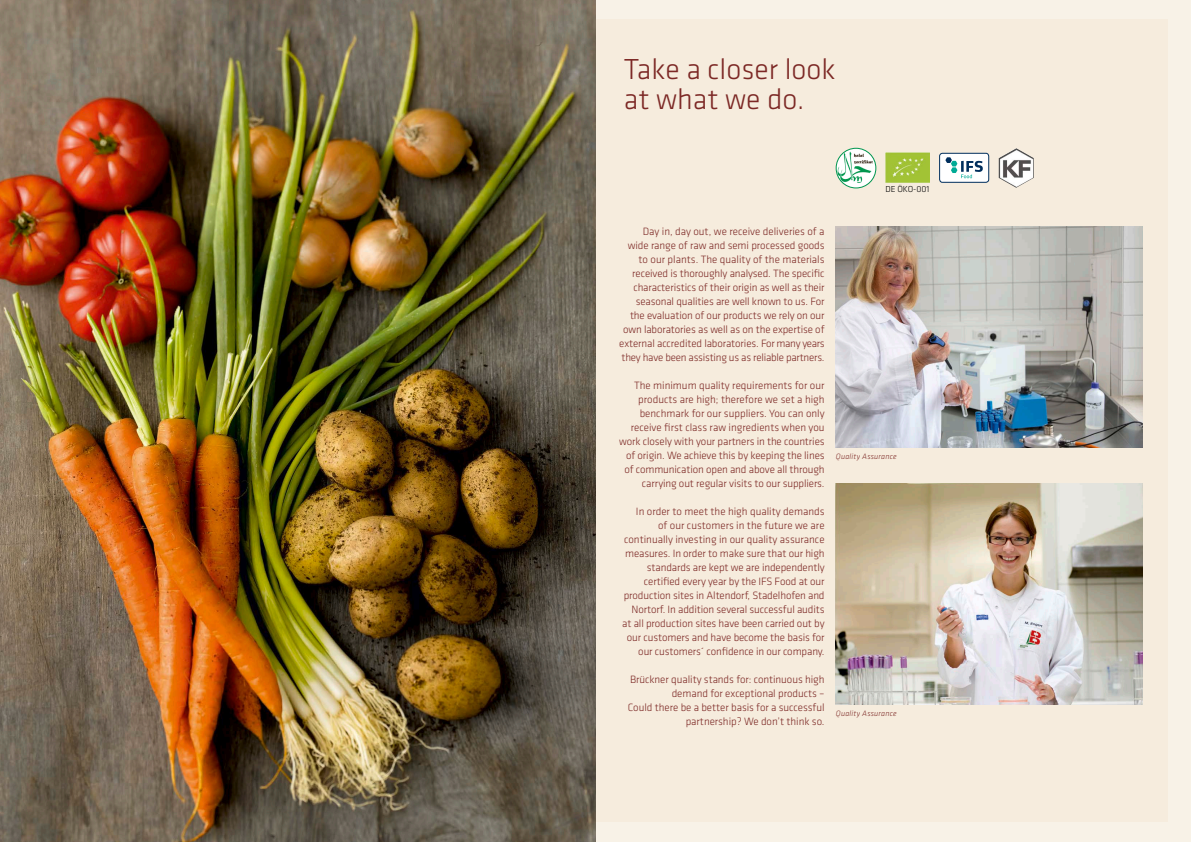
<style>
.page{position:relative;width:1191px;height:842px;background:#fff}
.page>*{position:absolute;margin:0;border:0;box-sizing:border-box;transform-origin:0 0}
.t1{font:300 30px/30px "Klavika Basic";color:#7c2825}
.t2{font:300 11px/14px "Klavika Basic";letter-spacing:-.01em;color:#7c2825;text-align:right}
.t3{font:300 9px "Klavika Basic";color:#000}
.t4{font:italic 300 8px "Klavika Basic";letter-spacing:.025em;color:#7c2825}
</style>
<div class="page">
<div style="left:595px;top:0;width:596px;height:842px;background:#f8f2e7"></div>
<div style="left:595px;top:20px;width:573px;height:802px;background:#f6ecdd"></div>
<img style="left:0;top:0;width:595px;height:842px">
<div style="left:939px;top:153px;width:49px;height:29px;background:#fff;border-radius:3px"></div>
<div style="left:939px;top:153px;width:49px;height:29px;border:1px solid #002e5c;border-radius:3px"></div>
<svg style="left:945px;top:157px;width:37px;height:21px"></svg>
<img style="left:885px;top:153px;width:44px;height:29px">
<img style="left:998px;top:148px;width:35px;height:40px">
<img style="left:836px;top:148px;width:40px;height:40px;border-radius:20px">
<div style="left:836px;top:148px;width:40px;height:40px;border:1px solid #00954e;border-radius:50%"></div>
<img style="left:836px;top:227px;width:306px;height:221px">
<img style="left:836px;top:483px;width:306px;height:221px">
<h1 class="t1" style="left:624px;top:54px;width:213px">Take a closer look at what we do.</h1>
<p class="t3" style="left:885px;top:184px;width:46px">DE ÖKO-001</p>
<p class="t2" style="left:619px;top:224px;width:207px">Day in, day out, we receive deliveries of a wide range of raw and semi processed goods to our plants. The quality of the materials received is thoroughly analysed. The specific characteristics of their origin as well as their seasonal qualities are well known to us. For the evaluation of our products we rely on our own laboratories as well as on the expertise of external accredited laboratories. For many years they have been assisting us as reliable partners.</p>
<p class="t2" style="left:619px;top:378px;width:207px">The minimum quality requirements for our products are high; therefore we set a high benchmark for our suppliers. You can only receive first class raw ingredients when you work closely with your partners in the countries of origin. We achieve this by keeping the lines of communication open and above all through carrying out regular visits to our suppliers.</p>
<p class="t2" style="left:622px;top:504px;width:204px">In order to meet the high quality demands<br>of our customers in the future we are continually investing in our quality assurance measures. In order to make sure that our high standards are kept we are independently certified every year by the IFS Food at our production sites in Altendorf, Stadelhofen and Nortorf. In addition several successful audits at all production sites have been carried out by our customers and have become the basis for our customers´ confidence in our company.</p>
<p class="t2" style="left:628px;top:672px;width:198px">Brückner quality stands for: continuous high demand for exceptional products –<br>Could there be a better basis for a successful partnership? We don’t think so.</p>
<p class="t4" style="left:836px;top:452px;width:62px">Quality Assurance</p>
<p class="t4" style="left:836px;top:708px;width:62px">Quality Assurance</p>
</div>
